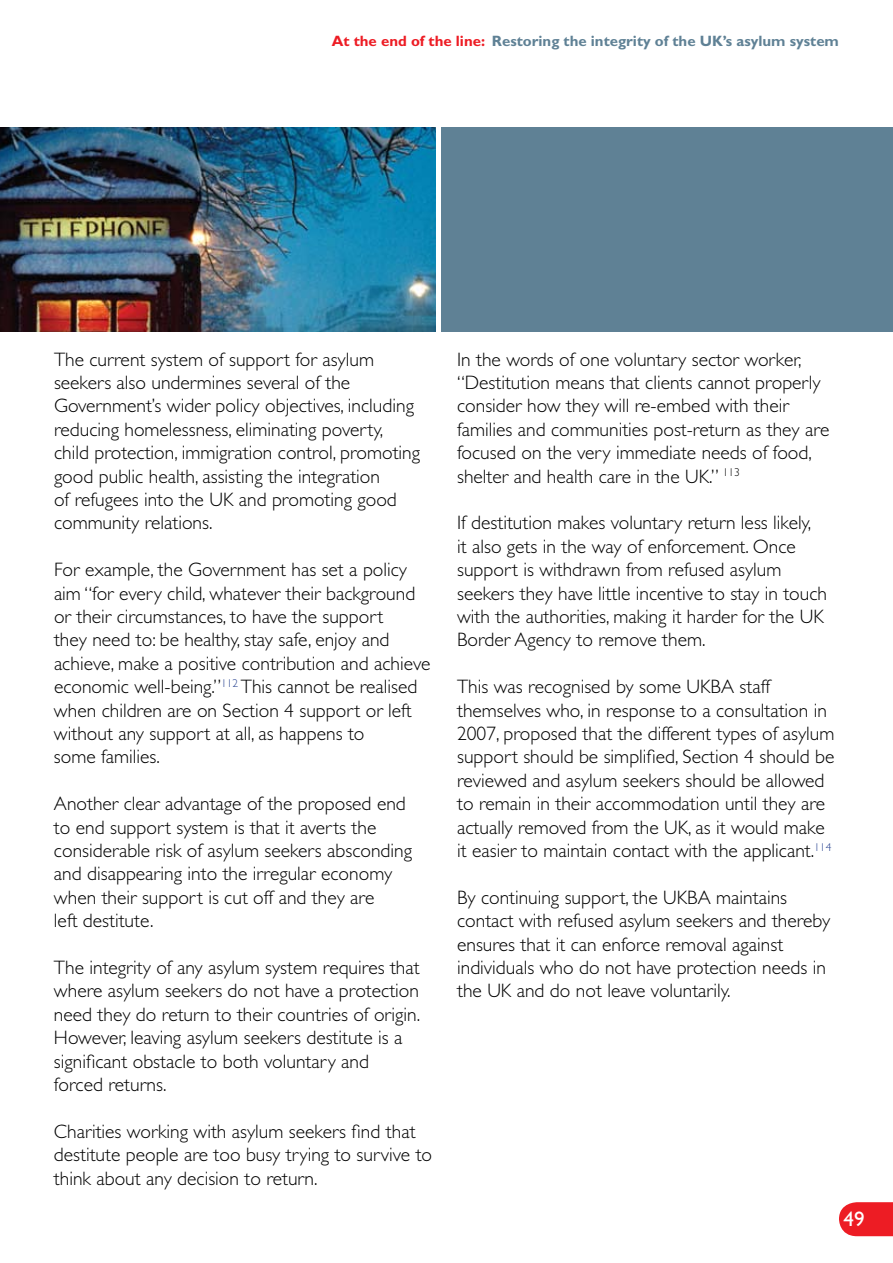
<style>
.page{position:relative;width:893px;height:1263px;background:#fff}
.page>*{position:absolute;margin:0;border:0;box-sizing:border-box;transform-origin:0 0}
.t1{font:21px "Gill Sans";color:#fff}
.t2{font:300 19.5px/23.4px "Gill Sans";color:#000}
.t3{font:700 15px "Gill Sans";color:#5f8195}
.s1{color:#ed1c24}
</style>
<div class="page">
<svg style="left:839px;top:1202px;width:54px;height:34px;background:#ee2c33"></svg>
<div style="left:188px;top:128px;width:705px;height:204px;background:#5f8195"></div>
<img style="left:0;top:128px;width:436px;height:204px">
<hr style="left:436px;top:88px;width:4px;height:255px;background:#fff">
<p class="t3" style="left:332px;top:32px;width:509px"><span class="s1">At the end of the line:</span> Restoring the integrity of the UK’s asylum system</p>
<p class="t2" style="left:54px;top:347px;width:368px">The current system of support for asylum seekers also undermines several of the Government’s wider policy objectives, including reducing homelessness, eliminating poverty, child protection, immigration control, promoting good public health, assisting the integration<br>of refugees into the UK and promoting good community relations.</p>
<p class="t2" style="left:54px;top:558px;width:378px">For example, the Government has set a policy aim “for every child, whatever their background or their circumstances, to have the support<br>they need to: be healthy, stay safe, enjoy and achieve, make a positive contribution and achieve economic well-being.”<sup>112</sup> This cannot be realised when children are on Section 4 support or left without any support at all, as happens to<br>some families.</p>
<p class="t2" style="left:54px;top:792px;width:360px">Another clear advantage of the proposed end to end support system is that it averts the considerable risk of asylum seekers absconding and disappearing into the irregular economy when their support is cut off and they are<br>left destitute.</p>
<p class="t2" style="left:54px;top:956px;width:368px">The integrity of any asylum system requires that where asylum seekers do not have a protection need they do return to their countries of origin.<br>However, leaving asylum seekers destitute is a significant obstacle to both voluntary and forced returns.</p>
<p class="t2" style="left:54px;top:1120px;width:380px">Charities working with asylum seekers find that destitute people are too busy trying to survive to think about any decision to return.</p>
<p class="t2" style="left:457px;top:347px;width:374px">In the words of one voluntary sector worker, “Destitution means that clients cannot properly consider how they will re-embed with their families and communities post-return as they are focused on the very immediate needs of food, shelter and health care in the UK.” <sup>113</sup></p>
<p class="t2" style="left:457px;top:511px;width:371px">If destitution makes voluntary return less likely,<br>it also gets in the way of enforcement. Once support is withdrawn from refused asylum seekers they have little incentive to stay in touch with the authorities, making it harder for the UK Border Agency to remove them.</p>
<p class="t2" style="left:457px;top:675px;width:379px">This was recognised by some UKBA staff themselves who, in response to a consultation in 2007, proposed that the different types of asylum support should be simplified, Section 4 should be reviewed and asylum seekers should be allowed to remain in their accommodation until they are actually removed from the UK, as it would make it easier to maintain contact with the applicant.<sup>114</sup></p>
<p class="t2" style="left:457px;top:886px;width:375px">By continuing support, the UKBA maintains contact with refused asylum seekers and thereby ensures that it can enforce removal against individuals who do not have protection needs in the UK and do not leave voluntarily.</p>
<p class="t1" style="left:843px;top:1207px;width:22px">49</p>
</div>
